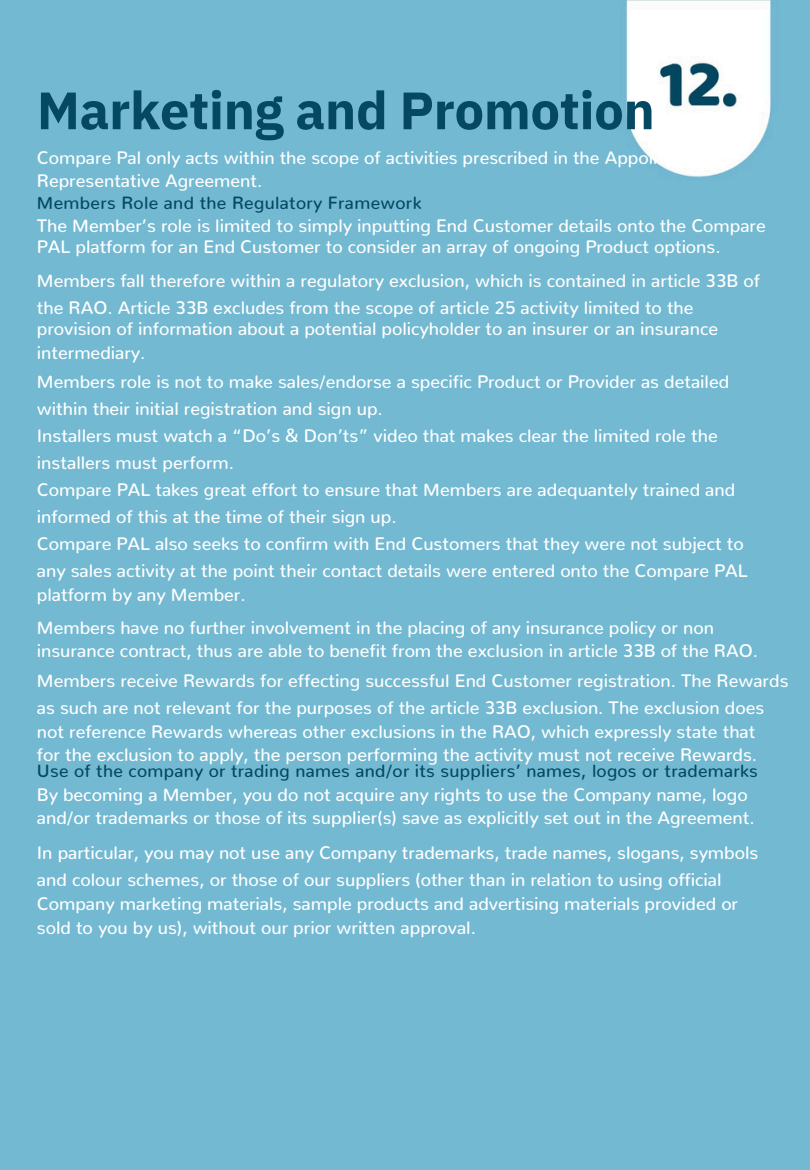
<style>
.page{position:relative;width:810px;height:1170px;background:#73b9d2}
.page>*{position:absolute;margin:0;border:0;box-sizing:border-box;transform-origin:0 0}
.t1{font:700 52.5px "IBM Plex Sans";letter-spacing:-.005em;color:#054862}
.t2{font:500 18px/27px "Nunito";color:#fff}
.t3{font:500 17.7px "Nunito";letter-spacing:.015em;color:#054862}
</style>
<div class="page">
<h1 class="t1" style="left:37px;top:75px;width:619px">Marketing and Promotion</h1>
<h1 class="t2" style="left:37px;top:147px;width:655px;line-height:22.5px">Compare Pal only acts within the scope of activities prescribed in the Appointed<br>Representative Agreement.</h1>
<h1 class="t3" style="left:37px;top:192px;width:386px">Members Role and the Regulatory Framework</h1>
<h1 class="t2" style="left:37px;top:215px;width:730px;line-height:21.3px">The Member’s role is limited to simply inputting End Customer details onto the Compare<br>PAL platform for an End Customer to consider an array of ongoing Product options.</h1>
<h1 class="t2" style="left:37px;top:267px;width:725px">Members fall therefore within a regulatory exclusion, which is contained in article 33B of the RAO. Article 33B excludes from the scope of article 25 activity limited to the</h1>
<h1 class="t2" style="left:37px;top:317px;width:683px;line-height:23.7px">provision of information about a potential policyholder to an insurer or an insurance intermediary.</h1>
<h1 class="t2" style="left:37px;top:368px;width:712px">Members role is not to make sales/endorse a specific Product or Provider as detailed within their initial registration and sign up.<br>Installers must watch a “Do’s &amp; Don’ts” video that makes clear the limited role the installers must perform.<br>Compare PAL takes great effort to ensure that Members are adequantely trained and informed of this at the time of their sign up.<br>Compare PAL also seeks to confirm with End Customers that they were not subject to any sales activity at the point their contact details were entered onto the Compare PAL</h1>
<h1 class="t2" style="left:37px;top:577px;width:679px;line-height:33.8px">platform by any Member.<br>Members have no further involvement in the placing of any insurance policy or non</h1>
<h1 class="t2" style="left:37px;top:635px;width:753px;line-height:30.3px">insurance contract, thus are able to benefit from the exclusion in article 33B of the RAO.<br>Members receive Rewards for effecting successful End Customer registration. The Rewards</h1>
<h1 class="t2" style="left:37px;top:696px;width:729px;line-height:23.7px">as such are not relevant for the purposes of the article 33B exclusion. The exclusion does not reference Rewards whereas other exclusions in the RAO, which expressly state that for the exclusion to apply, the person performing the activity must not receive Rewards.</h1>
<h1 class="t3" style="left:37px;top:760px;width:722px">Use of the company or trading names and/or its suppliers’ names, logos or trademarks</h1>
<h1 class="t2" style="left:37px;top:783px;width:719px;line-height:23.7px">By becoming a Member, you do not acquire any rights to use the Company name, logo and/or trademarks or those of its supplier(s) save as explicitly set out in the Agreement.</h1>
<h1 class="t2" style="left:37px;top:840px;width:723px">In particular, you may not use any Company trademarks, trade names, slogans, symbols and colour schemes, or those of our suppliers (other than in relation to using official</h1>
<h1 class="t2" style="left:37px;top:892px;width:703px;line-height:23.7px">Company marketing materials, sample products and advertising materials provided or sold to you by us), without our prior written approval.</h1>
</div>
